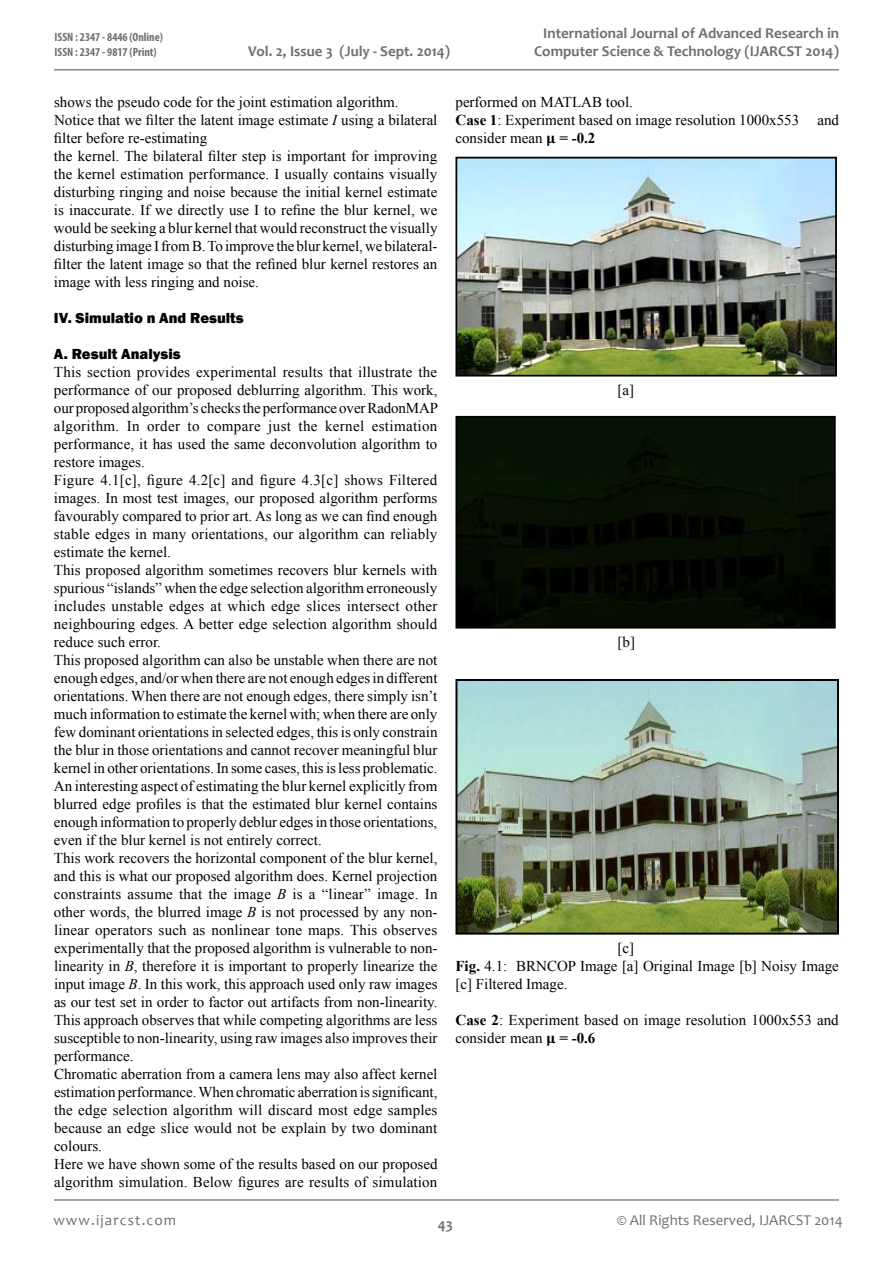
<style>
.page{position:relative;width:893px;height:1263px;background:#fff}
.page>*{position:absolute;margin:0;border:0;box-sizing:border-box;transform-origin:0 0}
.t1{font:15px/18px "Times New Roman";color:#000}
.t2{font:700 15px/18px "Candara";color:#6d6f71;text-align:right}
.t3{font:800 15px "Franklin Gothic";color:#000}
.t4{font:15px "Candara";color:#6d6f71}
.t5{font:15px "Candara";letter-spacing:.075em;color:#6d6f71}
.t6{font:700 condensed 12px/14.4px "Myriad Pro";color:#6d6f71}
.s1{font-style:italic}
.s2{font-weight:700}
</style>
<div class="page">
<hr style="left:54px;top:69px;width:785px;height:2px;background:#86888b">
<hr style="left:54px;top:1199px;width:785px;height:2px;background:#86888b">
<img style="left:458px;top:160px;width:376px;height:214px">
<div style="left:455px;top:157px;width:382px;height:220px;border:2px solid #000"></div>
<img style="left:458px;top:419px;width:375px;height:206px">
<div style="left:455px;top:416px;width:381px;height:212px;border:2px solid #000"></div>
<img style="left:458px;top:682px;width:378px;height:250px">
<div style="left:455px;top:679px;width:384px;height:256px;border:2px solid #000"></div>
<p class="t6" style="left:55px;top:30px;width:110px">ISSN : 2347 - 8446 (Online)<br>ISSN : 2347 - 9817 (Print)</p>
<p class="t2" style="left:248px;top:42px;width:203px">Vol. 2, Issue 3 (July - Sept. 2014)</p>
<p class="t2" style="left:534px;top:24px;width:306px">International Journal of Advanced Research in<br>Computer Science &amp; Technology (IJARCST 2014)</p>
<p class="t1" style="left:54px;top:92px;width:385px">shows the pseudo code for the joint estimation algorithm.<br>Notice that we filter the latent image estimate <span class="s1">I</span> using a bilateral filter before re-estimating<br>the kernel. The bilateral filter step is important for improving the kernel estimation performance. I usually contains visually disturbing ringing and noise because the initial kernel estimate is inaccurate. If we directly use I to refine the blur kernel, we would be seeking a blur kernel that would reconstruct the visually disturbing image I from B. To improve the blur kernel, we bilateral&shy;filter the latent image so that the refined blur kernel restores an image with less ringing and noise.</p>
<p class="t3" style="left:54px;top:308px;width:191px">IV. Simulatio n And Results</p>
<p class="t3" style="left:54px;top:344px;width:128px">A. Result Analysis</p>
<p class="t1" style="left:54px;top:362px;width:386px">This section provides experimental results that illustrate the performance of our proposed deblurring algorithm. This work, our proposed algorithm’s checks the performance over RadonMAP algorithm. In order to compare just the kernel estimation performance, it has used the same deconvolution algorithm to restore images.<br>Figure 4.1[c], figure 4.2[c] and figure 4.3[c] shows Filtered images. In most test images, our proposed algorithm performs favourably compared to prior art. As long as we can find enough stable edges in many orientations, our algorithm can reliably estimate the kernel.<br>This proposed algorithm sometimes recovers blur kernels with spurious “islands” when the edge selection algorithm erroneously includes unstable edges at which edge slices intersect other neighbouring edges. A better edge selection algorithm should reduce such error.<br>This proposed algorithm can also be unstable when there are not enough edges, and/or when there are not enough edges in different orientations. When there are not enough edges, there simply isn’t much information to estimate the kernel with; when there are only few dominant orientations in selected edges, this is only constrain the blur in those orientations and cannot recover meaningful blur kernel in other orientations. In some cases, this is less problematic.<br>An interesting aspect of estimating the blur kernel explicitly from blurred edge profiles is that the estimated blur kernel contains enough information to properly deblur edges in those orientations, even if the blur kernel is not entirely correct.<br>This work recovers the horizontal component of the blur kernel, and this is what our proposed algorithm does. Kernel projection constraints assume that the image <span class="s1">B</span> is a “linear” image. In other words, the blurred image <span class="s1">B</span> is not processed by any non&shy;linear operators such as nonlinear tone maps. This observes experimentally that the proposed algorithm is vulnerable to non&shy;linearity in <span class="s1">B</span>, therefore it is important to properly linearize the input image <span class="s1">B</span>. In this work, this approach used only raw images as our test set in order to factor out artifacts from non-linearity.<br>This approach observes that while competing algorithms are less susceptible to non-linearity, using raw images also improves their performance.<br>Chromatic aberration from a camera lens may also affect kernel estimation performance. When chromatic aberration is significant, the edge selection algorithm will discard most edge samples because an edge slice would not be explain by two dominant colours.<br>Here we have shown some of the results based on our proposed algorithm simulation. Below figures are results of simulation</p>
<p class="t1" style="left:455px;top:92px;width:385px">performed on MATLAB tool.<br><span class="s2">Case 1</span>: Experiment based on image resolution 1000x553 and consider mean <span class="s2">= -0.2</span></p>
<p class="t1" style="left:617px;top:380px;width:18px">[a]</p>
<p class="t1" style="left:617px;top:632px;width:19px">[b]</p>
<p class="t1" style="left:455px;top:938px;width:385px;text-indent:162px">[c]<br><span class="s2">Fig.</span> 4.1: BRNCOP Image [a] Original Image [b] Noisy Image [c] Filtered Image.</p>
<p class="t1" style="left:455px;top:1010px;width:385px"><span class="s2">Case 2</span>: Experiment based on image resolution 1000x553 and consider mean <span class="s2">= -0.6</span></p>
<p class="t5" style="left:53px;top:1210px;width:124px">www.ijarcst.com</p>
<p class="t4" style="left:617px;top:1210px;width:227px">© All Rights Reserved, IJARCST 2014</p>
<p class="t2" style="left:438px;top:1215px;width:17px">43</p>
</div>
